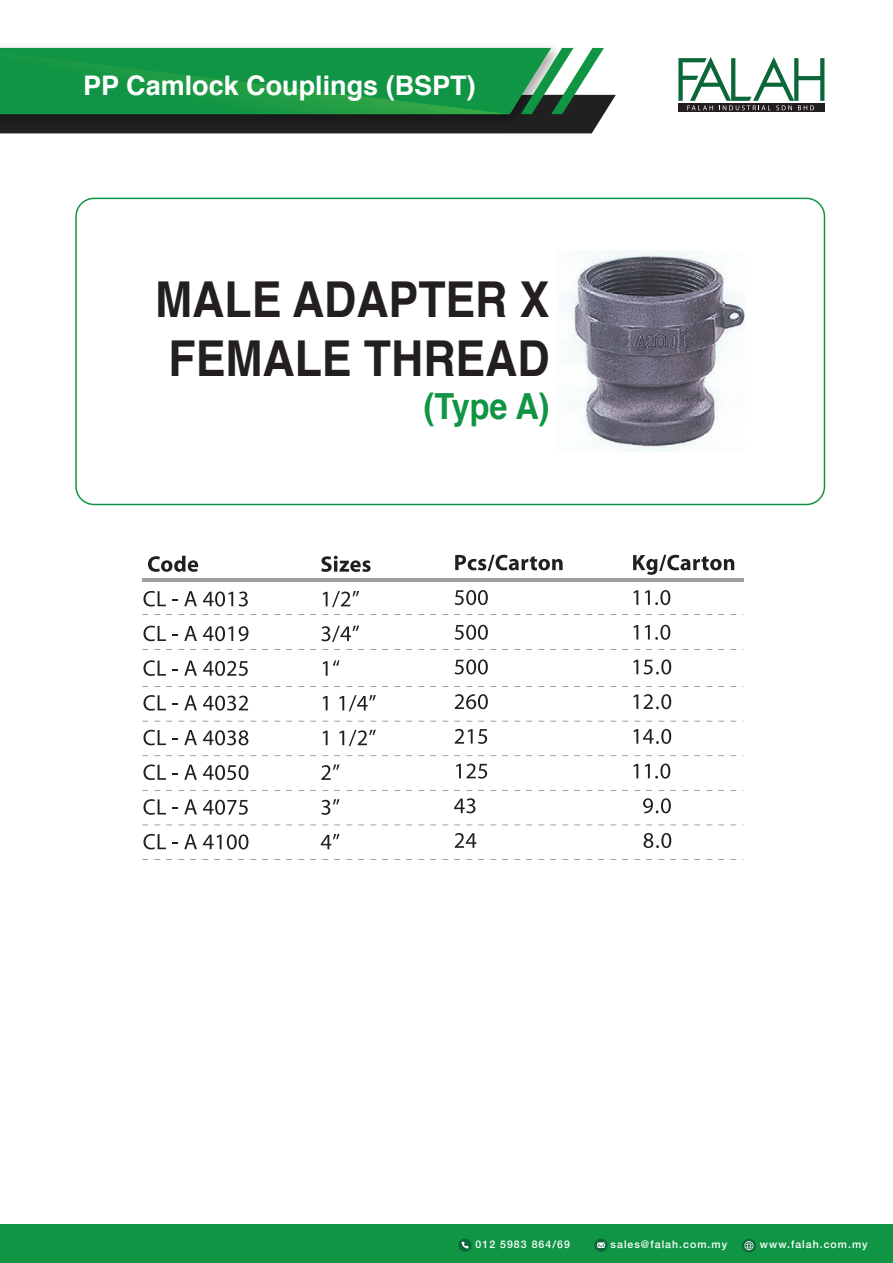
<style>
.page{position:relative;width:893px;height:1263px;background:#fff}
.page>*{position:absolute;margin:0;border:0;box-sizing:border-box;transform-origin:0 0}
.t1{font:700 49.5px/59.4px "Helvetica";color:#231f20;scale:.9 1}
.t2{font:700 36px "Helvetica";color:#0f9544;scale:.9 1}
.t3{font:700 27px "Helvetica";color:#fff}
.t4{font:500 10.5px "Helvetica Neue";letter-spacing:.1em;color:#fff}
</style>
<div class="page">
<svg style="left:0;top:48px;width:616px;height:85px;background:#294233"></svg>
<img style="left:0;top:52px;width:510px;height:62px">
<svg style="left:521px;top:48px;width:83px;height:66px"></svg>
<div style="left:0;top:1225px;width:893px;height:38px;background:#0f9544"></div>
<svg style="left:678px;top:103px;width:147px;height:9px"></svg>
<svg style="left:678px;top:57px;width:146px;height:53px"></svg>
<svg style="left:742px;top:1239px;width:14px;height:13px"></svg>
<svg style="left:458px;top:1238px;width:14px;height:14px"></svg>
<svg style="left:594px;top:1238px;width:14px;height:14px"></svg>
<svg style="left:75px;top:198px;width:750px;height:307px"></svg>
<svg style="left:148px;top:556px;width:50px;height:16px"></svg>
<svg style="left:143px;top:591px;width:23px;height:15px"></svg>
<svg style="left:172px;top:599px;width:6px;height:2px"></svg>
<svg style="left:184px;top:591px;width:13px;height:15px"></svg>
<svg style="left:203px;top:591px;width:30px;height:15px"></svg>
<svg style="left:239px;top:591px;width:9px;height:15px"></svg>
<svg style="left:143px;top:626px;width:23px;height:15px"></svg>
<svg style="left:172px;top:634px;width:6px;height:2px"></svg>
<svg style="left:184px;top:626px;width:13px;height:15px"></svg>
<svg style="left:203px;top:626px;width:30px;height:15px"></svg>
<svg style="left:239px;top:626px;width:9px;height:15px"></svg>
<svg style="left:143px;top:660px;width:23px;height:16px"></svg>
<svg style="left:184px;top:661px;width:13px;height:15px"></svg>
<svg style="left:203px;top:661px;width:45px;height:15px"></svg>
<svg style="left:143px;top:695px;width:23px;height:16px"></svg>
<svg style="left:184px;top:695px;width:13px;height:15px"></svg>
<svg style="left:203px;top:696px;width:45px;height:15px"></svg>
<svg style="left:143px;top:730px;width:23px;height:15px"></svg>
<svg style="left:172px;top:738px;width:6px;height:2px"></svg>
<svg style="left:184px;top:730px;width:13px;height:15px"></svg>
<svg style="left:203px;top:730px;width:45px;height:15px"></svg>
<svg style="left:143px;top:764px;width:23px;height:16px"></svg>
<svg style="left:184px;top:765px;width:13px;height:15px"></svg>
<svg style="left:203px;top:765px;width:45px;height:15px"></svg>
<svg style="left:143px;top:799px;width:23px;height:16px"></svg>
<svg style="left:184px;top:799px;width:13px;height:15px"></svg>
<svg style="left:203px;top:800px;width:45px;height:15px"></svg>
<svg style="left:143px;top:834px;width:23px;height:15px"></svg>
<svg style="left:172px;top:842px;width:6px;height:2px"></svg>
<svg style="left:184px;top:834px;width:13px;height:15px"></svg>
<svg style="left:203px;top:834px;width:45px;height:15px"></svg>
<hr style="left:142px;top:579px;width:601px;height:3px;background:#9d9fa2">
<svg style="left:321px;top:556px;width:50px;height:16px"></svg>
<svg style="left:323px;top:591px;width:36px;height:16px"></svg>
<svg style="left:321px;top:625px;width:38px;height:17px"></svg>
<svg style="left:323px;top:660px;width:16px;height:16px"></svg>
<svg style="left:323px;top:696px;width:5px;height:14px"></svg>
<svg style="left:339px;top:695px;width:37px;height:16px"></svg>
<svg style="left:323px;top:731px;width:5px;height:14px"></svg>
<svg style="left:339px;top:730px;width:37px;height:16px"></svg>
<svg style="left:321px;top:764px;width:18px;height:16px"></svg>
<svg style="left:321px;top:799px;width:18px;height:16px"></svg>
<svg style="left:321px;top:834px;width:18px;height:15px"></svg>
<svg style="left:455px;top:555px;width:95px;height:16px"></svg>
<svg style="left:552px;top:559px;width:11px;height:11px"></svg>
<svg style="left:455px;top:590px;width:33px;height:15px"></svg>
<svg style="left:455px;top:625px;width:33px;height:15px"></svg>
<svg style="left:455px;top:659px;width:33px;height:15px"></svg>
<svg style="left:455px;top:694px;width:33px;height:15px"></svg>
<svg style="left:455px;top:729px;width:32px;height:15px"></svg>
<svg style="left:456px;top:763px;width:31px;height:16px"></svg>
<svg style="left:454px;top:798px;width:21px;height:15px"></svg>
<svg style="left:455px;top:833px;width:21px;height:15px"></svg>
<svg style="left:633px;top:555px;width:67px;height:20px"></svg>
<svg style="left:701px;top:556px;width:33px;height:14px"></svg>
<svg style="left:633px;top:590px;width:5px;height:15px"></svg>
<svg style="left:645px;top:590px;width:25px;height:15px"></svg>
<svg style="left:633px;top:625px;width:5px;height:14px"></svg>
<svg style="left:645px;top:625px;width:25px;height:15px"></svg>
<svg style="left:633px;top:660px;width:5px;height:14px"></svg>
<svg style="left:644px;top:659px;width:27px;height:15px"></svg>
<svg style="left:633px;top:694px;width:5px;height:15px"></svg>
<svg style="left:644px;top:694px;width:27px;height:15px"></svg>
<svg style="left:633px;top:729px;width:38px;height:15px"></svg>
<svg style="left:633px;top:764px;width:5px;height:14px"></svg>
<svg style="left:645px;top:763px;width:25px;height:16px"></svg>
<svg style="left:643px;top:798px;width:28px;height:15px"></svg>
<svg style="left:643px;top:833px;width:28px;height:15px"></svg>
<img style="left:557px;top:251px;width:188px;height:200px">
<h3 class="t3" style="left:83px;top:64px;width:394px">PP Camlock Couplings (BSPT)</h3>
<h1 class="t1" style="left:155px;top:270px;width:440px">MALE ADAPTER X<br>FEMALE THREAD</h1>
<h2 class="t2" style="left:424px;top:378px;width:142px">(Type A)</h2>
<p class="t4" style="left:476px;top:1236px;width:96px">012 5983 864/69</p>
<p class="t4" style="left:611px;top:1236px;width:118px">sales@falah.com.my</p>
<p class="t4" style="left:760px;top:1236px;width:109px">www.falah.com.my</p>
</div>
